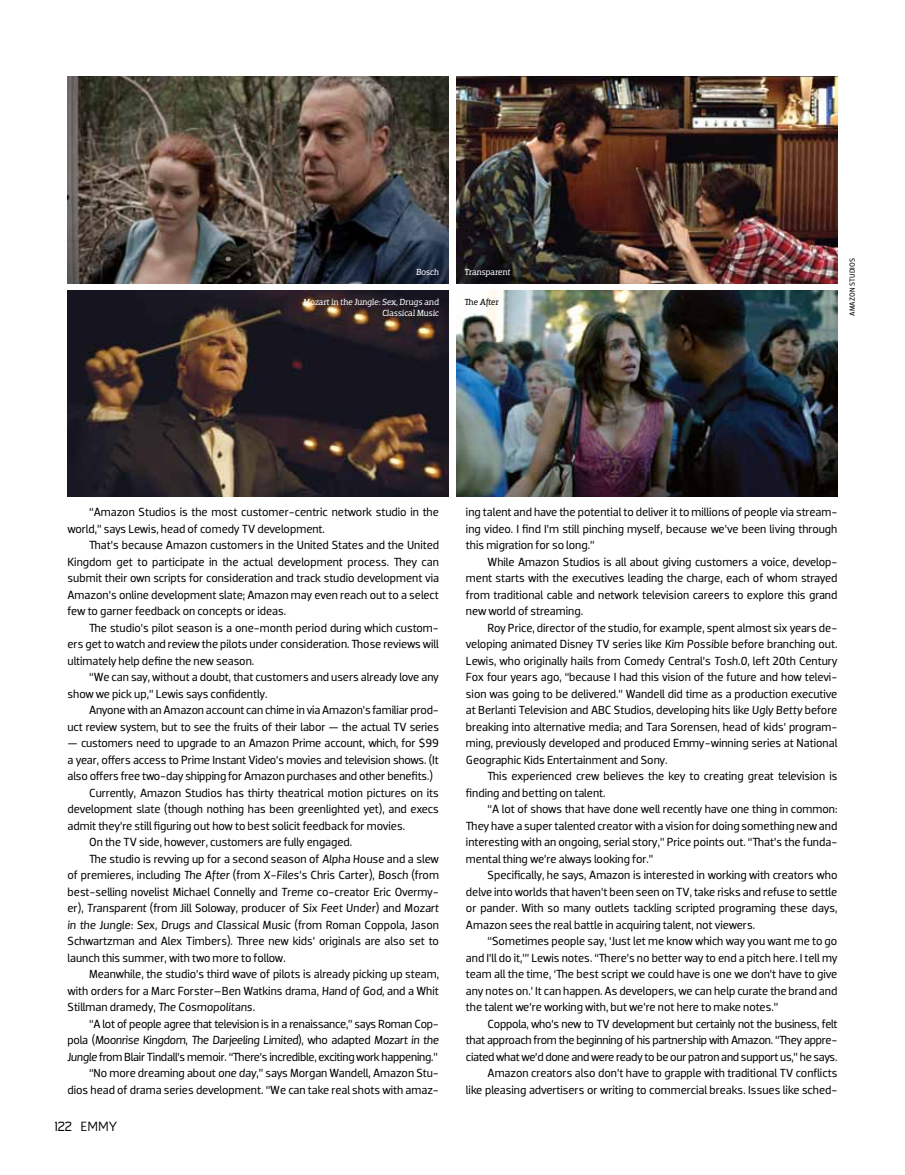
<style>
.page{position:relative;width:905px;height:1175px;background:#fff}
.page>*{position:absolute;margin:0;border:0;box-sizing:border-box;transform-origin:0 0}
.t1{font:13.5px "Pill Gothic 600 mg";color:#000}
.t2{font:12px/16.5px "Dobra";letter-spacing:-.01em;color:#000;text-align:justify}
.t3{font:italic 12px "Dobra";letter-spacing:-.015em;color:#000}
.t4{font:italic 9px/10.5px "Dobra Slab";letter-spacing:-.015em;color:#fff;text-align:right}
.t5{font:italic 9px "Dobra Slab";letter-spacing:-.015em;color:#000}
.t6{font:7.5px "Dobra";letter-spacing:.015em;color:#000}
.s1{font-style:italic}
.s2{font-style:normal}
.s3{font-family:"Politica XT";font-weight:700;font-size:12px}
</style>
<div class="page">
<img style="left:68px;top:77px;width:380px;height:206px">
<img style="left:68px;top:290px;width:380px;height:207px">
<img style="left:456px;top:290px;width:381px;height:207px">
<img style="left:456px;top:77px;width:381px;height:206px">
<p class="t4" style="left:416px;top:267px;width:24px">Bosch</p>
<p class="t4" style="left:303px;top:297px;width:137px">Mozart in the Jungle: Sex, Drugs and<br>Classical Music</p>
<p class="t5" style="left:464px;top:297px;width:36px">The After</p>
<p class="t4" style="left:464px;top:267px;width:47px">Transparent</p>
<p class="t6" style="left:847px;top:316px;width:59px;rotate:-90deg">AMAZON STUDIOS</p>
<p class="t2" style="left:68px;top:504px;width:373px;text-indent:22px">“Amazon Studios is the most customer-centric network studio in the world,” says Lewis, head of comedy TV development.</p>
<p class="t2" style="left:68px;top:537px;width:373px;text-indent:22px">That’s because Amazon customers in the United States and the United Kingdom get to participate in the actual development process. They can submit their own scripts for consideration and track studio development via Amazon’s online development slate; Amazon may even reach out to a select few to garner feedback on concepts or ideas.</p>
<p class="t2" style="left:68px;top:619px;width:373px;text-indent:22px">The studio’s pilot season is a one-month period during which custom&shy;ers get to watch and review the pilots under consideration. Those reviews will ultimately help define the new season.</p>
<p class="t2" style="left:68px;top:669px;width:373px;text-indent:22px">“We can say, without a doubt, that customers and users already love any show we pick up,” Lewis says confidently.</p>
<p class="t2" style="left:68px;top:702px;width:373px;text-align:right">Anyone with an Amazon account can chime in via Amazon’s familiar prod-<br>uct review system, but to see the fruits of their labor — the actual TV series</p>
<p class="t2" style="left:68px;top:735px;width:373px">— customers need to upgrade to an Amazon Prime account, which, for $99</p>
<p class="t2" style="left:68px;top:751px;width:373px">a year, offers access to Prime Instant Video’s movies and television shows. (It</p>
<p class="t2" style="left:68px;top:768px;width:367px">also offers free two-day shipping for Amazon purchases and other benefits.)</p>
<p class="t2" style="left:89px;top:784px;width:351px">Currently, Amazon Studios has thirty theatrical motion pictures on its</p>
<p class="t2" style="left:68px;top:801px;width:373px">development slate (though nothing has been greenlighted yet), and execs</p>
<p class="t2" style="left:68px;top:817px;width:339px">admit they’re still figuring out how to best solicit feedback for movies.</p>
<p class="t2" style="left:89px;top:834px;width:264px">On the TV side, however, customers are fully engaged.</p>
<p class="t2" style="left:89px;top:850px;width:351px">The studio is revving up for a second season of <span class="s1">Alpha House</span> and a slew</p>
<p class="t2" style="left:68px;top:867px;width:373px">of premieres, including <span class="s1">The After</span> (from <span class="s1">X-Files</span>’s Chris Carter), <span class="s1">Bosch</span> (from</p>
<p class="t2" style="left:68px;top:883px;width:373px">best-selling novelist Michael Connelly and <span class="s1">Treme</span> co-creator Eric Overmy-</p>
<p class="t2" style="left:67px;top:900px;width:373px">er), <span class="s1">Transparent</span> (from Jill Soloway, producer of <span class="s1">Six Feet Under</span>) and <span class="s1">Mozart</span></p>
<p class="t3" style="left:67px;top:917px;width:373px">in the Jungle: Sex, Drugs and Classical Music <span class="s2">(from Roman Coppola, Jason</span></p>
<p class="t2" style="left:67px;top:933px;width:373px">Schwartzman and Alex Timbers). Three new kids’ originals are also set to</p>
<p class="t2" style="left:67px;top:949px;width:220px">launch this summer, with two more to follow.</p>
<p class="t2" style="left:89px;top:966px;width:351px">Meanwhile, the studio’s third wave of pilots is already picking up steam,</p>
<p class="t2" style="left:67px;top:982px;width:373px">with orders for a Marc Forster–Ben Watkins drama, <span class="s1">Hand of God,</span> and a Whit</p>
<p class="t3" style="left:67px;top:1000px;width:189px"><span class="s2">Stillman dramedy,</span> The Cosmopolitans.</p>
<p class="t2" style="left:89px;top:1015px;width:351px">“A lot of people agree that television is in a renaissance,” says Roman Cop-</p>
<p class="t3" style="left:67px;top:1033px;width:373px"><span class="s2">pola (</span>Moonrise Kingdom<span class="s2">,</span> The Darjeeling Limited<span class="s2">), who adapted</span> Mozart in the</p>
<p class="t2" style="left:67px;top:1048px;width:372px"><span class="s1">Jungle</span> from Blair Tindall’s memoir. “There’s incredible, exciting work happening.”</p>
<p class="t2" style="left:89px;top:1065px;width:351px">“No more dreaming about <span class="s1">one day</span>,” says Morgan Wandell, Amazon Stu-</p>
<p class="t2" style="left:67px;top:1081px;width:373px">dios head of drama series development. “We can take real shots with amaz-</p>
<p class="t1" style="left:54px;top:1120px;width:65px"><span class="s3">122</span> EMMY</p>
<p class="t2" style="left:466px;top:504px;width:373px">ing talent and have the potential to deliver it to millions of people via stream&shy;ing video. I find I’m still pinching myself, because we’ve been living through this migration for so long.”</p>
<p class="t2" style="left:466px;top:553px;width:373px;text-indent:22px">While Amazon Studios is all about giving customers a voice, develop&shy;ment starts with the executives leading the charge, each of whom strayed from traditional cable and network television careers to explore this grand new world of streaming.</p>
<p class="t2" style="left:466px;top:619px;width:373px;text-indent:22px">Roy Price, director of the studio, for example, spent almost six years de&shy;veloping animated Disney TV series like <span class="s1">Kim Possible</span> before branching out.<br>Lewis, who originally hails from Comedy Central’s <span class="s1">Tosh.0</span>, left 20th Century Fox four years ago, “because I had this vision of the future and how televi&shy;sion was going to be delivered.” Wandell did time as a production executive at Berlanti Television and ABC Studios, developing hits like <span class="s1">Ugly Betty</span> before breaking into alternative media; and Tara Sorensen, head of kids’ program&shy;ming, previously developed and produced Emmy-winning series at National Geographic Kids Entertainment and Sony.</p>
<p class="t2" style="left:466px;top:768px;width:373px;text-indent:22px">This experienced crew believes the key to creating great television is finding and betting on talent.</p>
<p class="t2" style="left:466px;top:801px;width:373px;text-indent:22px">“A lot of shows that have done well recently have one thing in common:<br>They have a super talented creator with a vision for doing something new and interesting with an ongoing, serial story,” Price points out. “That’s the funda&shy;mental thing we’re always looking for.”</p>
<p class="t2" style="left:466px;top:867px;width:373px;text-indent:22px">Specifically, he says, Amazon is interested in working with creators who delve into worlds that haven’t been seen on TV, take risks and refuse to settle or pander. With so many outlets tackling scripted programing these days, Amazon sees the real battle in acquiring talent, not viewers.</p>
<p class="t2" style="left:466px;top:933px;width:373px;text-indent:22px">“Sometimes people say, ‘Just let me know which way you want me to go and I’ll do it,’” Lewis notes. “There’s no better way to end a pitch here. I tell my team all the time, ‘The best script we could have is one we don’t have to give any notes on.’ It can happen. As developers, we can help curate the brand and the talent we’re working with, but we’re not here to make notes.”</p>
<p class="t2" style="left:466px;top:1015px;width:373px;text-align:right">Coppola, who’s new to TV development but certainly not the business, felt that approach from the beginning of his partnership with Amazon. “They appre&shy;ciated what we’d done and were ready to be our patron and support us,” he says.<br>Amazon creators also don’t have to grapple with traditional TV conflicts<br>like pleasing advertisers or writing to commercial breaks. Issues like sched-</p>
</div>
